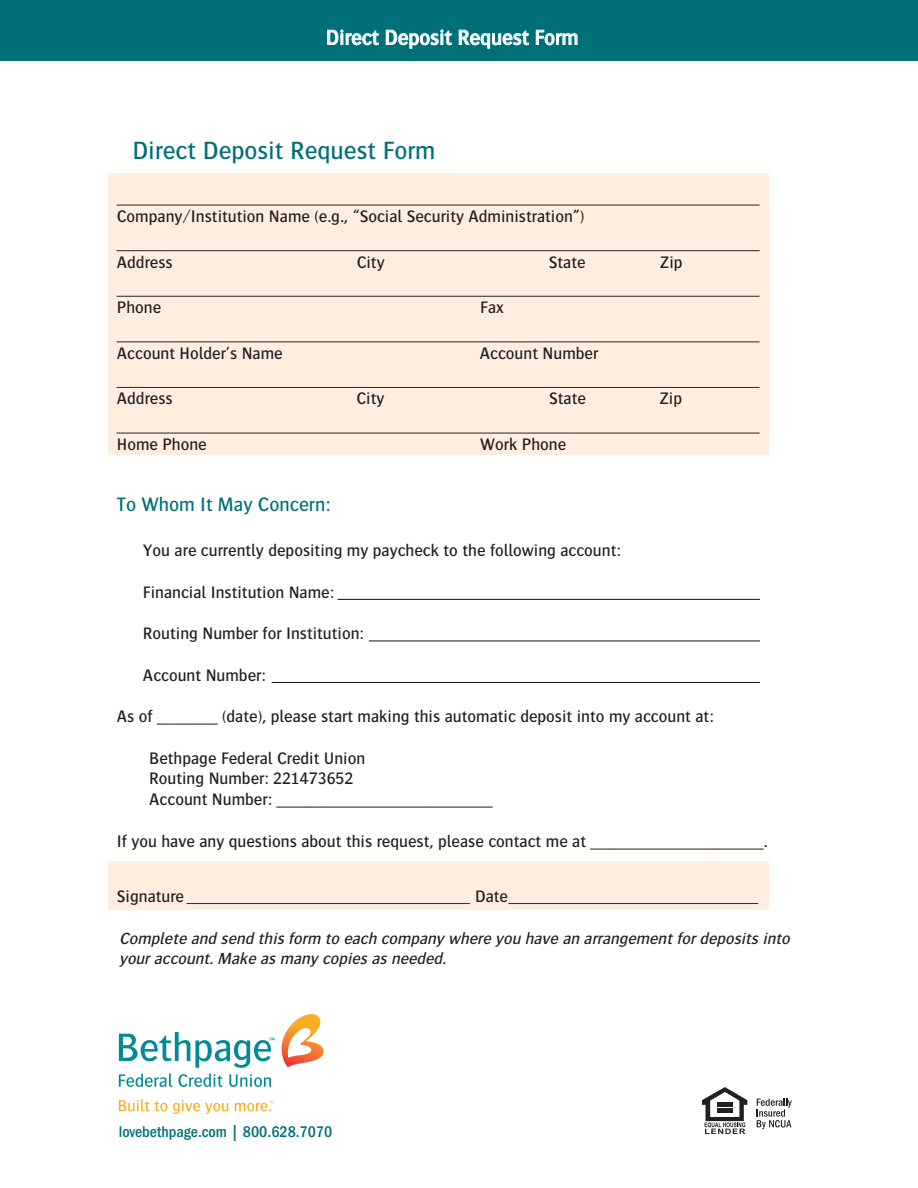
<style>
.page{position:relative;width:918px;height:1188px;background:#fff}
.page>*{position:absolute;margin:0;border:0;box-sizing:border-box;transform-origin:0 0}
.t1{font:500 25.95px "Bosis";color:#007078}
.t2{font:500 21.6px "Bosis";color:#fff}
.t3{font:500 20.25px "Bosis";color:#007078}
.t4{font:500 17.25px/20.7px "Bosis";color:#231f20}
.t5{font:italic 500 16.8px/20.7px "Bosis";color:#231f20}
.ITC_FranklinGothBkCd{font:500 condensed 16.05px "ITC Franklin Gothic Std";color:#007078}
</style>
<div class="page">
<div style="left:0;top:0;width:918px;height:61px;background:#007078"></div>
<div style="left:108px;top:173px;width:661px;height:282px;background:#ffeee0"></div>
<div style="left:108px;top:861px;width:661px;height:48px;background:#ffeee0"></div>
<hr style="left:508px;top:903px;width:250px;height:1px;background:#323436">
<hr style="left:187px;top:903px;width:283px;height:1px;background:#323436">
<hr style="left:337px;top:599px;width:423px;height:1px;background:#231f20">
<hr style="left:369px;top:640px;width:391px;height:1px;background:#231f20">
<hr style="left:272px;top:682px;width:488px;height:1px;background:#231f20">
<hr style="left:117px;top:433px;width:643px;height:1px;background:#323436">
<hr style="left:117px;top:387px;width:643px;height:1px;background:#323436">
<hr style="left:117px;top:341px;width:643px;height:1px;background:#323436">
<hr style="left:117px;top:296px;width:643px;height:1px;background:#323436">
<hr style="left:117px;top:250px;width:643px;height:1px;background:#323436">
<hr style="left:117px;top:205px;width:643px;height:1px;background:#323436">
<svg style="left:327px;top:30px;width:52px;height:15px"></svg>
<svg style="left:386px;top:30px;width:66px;height:18px"></svg>
<svg style="left:459px;top:30px;width:70px;height:18px"></svg>
<svg style="left:536px;top:30px;width:41px;height:15px"></svg>
<svg style="left:119px;top:1100px;width:48px;height:11px"></svg>
<svg style="left:173px;top:1100px;width:55px;height:14px"></svg>
<svg style="left:235px;top:1101px;width:39px;height:10px"></svg>
<svg style="left:282px;top:1014px;width:42px;height:53px"></svg>
<svg style="left:119px;top:1074px;width:53px;height:13px"></svg>
<svg style="left:178px;top:1074px;width:45px;height:13px"></svg>
<svg style="left:229px;top:1074px;width:42px;height:13px"></svg>
<svg style="left:119px;top:1032px;width:156px;height:36px"></svg>
<svg style="left:757px;top:1099px;width:35px;height:30px"></svg>
<svg style="left:702px;top:1087px;width:45px;height:47px"></svg>
<p class="t2" style="left:326px;top:26px;width:254px">Direct Deposit Request Form</p>
<p class="t1" style="left:132px;top:136px;width:305px">Direct Deposit Request Form</p>
<p class="t4" style="left:117px;top:206px;width:469px">Company/Institution Name (e.g., “Social Security Administration”)</p>
<p class="t4" style="left:117px;top:251px;width:57px">Address</p>
<p class="t4" style="left:357px;top:251px;width:29px">City</p>
<p class="t4" style="left:549px;top:251px;width:38px">State</p>
<p class="t4" style="left:660px;top:251px;width:24px">Zip</p>
<p class="t4" style="left:117px;top:297px;width:46px">Phone</p>
<p class="t4" style="left:480px;top:297px;width:25px">Fax</p>
<p class="t4" style="left:117px;top:342px;width:167px">Account Holder’s Name</p>
<p class="t4" style="left:480px;top:342px;width:120px">Account Number</p>
<p class="t4" style="left:117px;top:388px;width:57px">Address</p>
<p class="t4" style="left:357px;top:388px;width:29px">City</p>
<p class="t4" style="left:549px;top:388px;width:38px">State</p>
<p class="t4" style="left:659px;top:388px;width:24px">Zip</p>
<p class="t4" style="left:117px;top:434px;width:91px">Home Phone</p>
<p class="t4" style="left:480px;top:434px;width:87px">Work Phone</p>
<p class="t3" style="left:117px;top:493px;width:215px">To Whom It May Concern:</p>
<p class="t4" style="left:143px;top:540px;width:479px">You are currently depositing my paycheck to the following account:</p>
<p class="t4" style="left:143px;top:581px;width:193px">Financial Institution Name:</p>
<p class="t4" style="left:143px;top:623px;width:222px">Routing Number for Institution:</p>
<p class="t4" style="left:143px;top:664px;width:124px">Account Number:</p>
<p class="t4" style="left:117px;top:706px;width:598px">As of _______ (date), please start making this automatic deposit into my account at:</p>
<p class="t4" style="left:149px;top:747px;width:345px">Bethpage Federal Credit Union<br>Routing Number: 221473652<br>Account Number: _________________________</p>
<p class="t4" style="left:117px;top:830px;width:652px">If you have any questions about this request, please contact me at ____________________.</p>
<p class="t4" style="left:117px;top:886px;width:69px">Signature</p>
<p class="t4" style="left:475px;top:886px;width:35px">Date</p>
<p class="t5" style="left:119px;top:927px;width:676px">Complete and send this form to each company where you have an arrangementfordeposits into youraccount.Make as many copies as needed.</p>
<p class="ITC_FranklinGothBkCd" style="left:119px;top:1122px;width:215px">lovebethpage.com | 800.628.7070</p>
</div>
